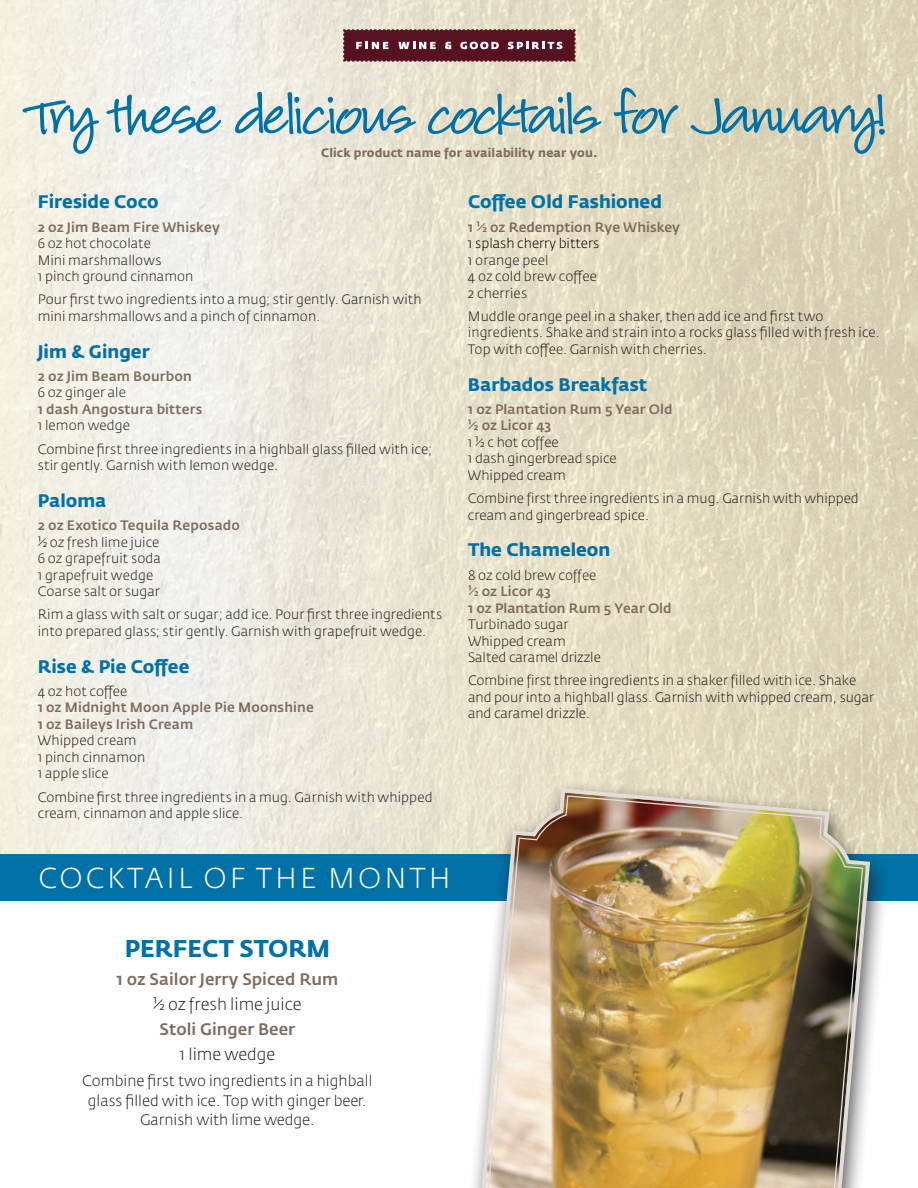
<style>
.page{position:relative;width:918px;height:1188px;background:#fff}
.page>*{position:absolute;margin:0;border:0;box-sizing:border-box;transform-origin:0 0}
.t1{font:63px "Louisiana";letter-spacing:-.045em;color:#0071a7}
.t2{font:300 28.5px "Fedra Sans Std";letter-spacing:.11em;color:#fff}
.t3{font:700 24px "Fedra Sans Std";color:#0071a7}
.t4{font:700 18px "Fedra Sans Std";color:#0071a7}
.t5{font:500 16.5px/24.9px "Fedra Sans Std";color:#7e6d5f;text-align:center}
.t6{font:300 15px/19.5px "Fedra Sans Std";color:#231f20;text-align:center}
.t7{font:300 13.5px/16.5px "Fedra Sans Std";color:#231f20}
.t8{font:500 13.5px "Fedra Sans Std";letter-spacing:.01em;color:#7e6d5f}
.t9{font:700 12px "Fedra Sans Std";letter-spacing:.01em;color:#7e6d5f}
.s1{font-weight:500;color:#7e6d5f}
.s2{color:#000}
.s3{font-weight:300;color:#231f20}
</style>
<div class="page">
<img style="left:0;top:0;width:918px;height:854px">
<div style="left:0;top:854px;width:918px;height:46px;background:#0071a7"></div>
<div style="left:465px;top:779px;width:426px;height:409px;background:#231f20;opacity:.75"></div>
<svg style="left:476px;top:786px;width:396px;height:402px"></svg>
<img style="left:484px;top:795px;width:380px;height:393px">
<svg style="left:343px;top:29px;width:233px;height:33px;background:#6d313e"></svg>
<p class="t1" style="left:32px;top:86px;width:856px">Try these delicious cocktails for January!</p>
<p class="t4" style="left:38px;top:190px;width:123px">Fireside Coco</p>
<p class="t8" style="left:38px;top:218px;width:184px">2 oz Jim Beam Fire Whiskey</p>
<p class="t7" style="left:38px;top:235px;width:115px">6 oz hot chocolate</p>
<p class="t7" style="left:38px;top:252px;width:125px">Mini marshmallows</p>
<p class="t7" style="left:38px;top:268px;width:157px">1 pinch ground cinnamon</p>
<p class="t7" style="left:38px;top:292px;width:385px">Pour first two ingredients into a mug; stir gently. Garnish with mini marshmallows and a pinch of cinnamon.</p>
<p class="t4" style="left:38px;top:340px;width:113px">Jim &amp; Ginger</p>
<p class="t8" style="left:38px;top:368px;width:156px">2 oz Jim Beam Bourbon</p>
<p class="t7" style="left:38px;top:385px;width:90px">6 oz ginger ale</p>
<p class="t8" style="left:38px;top:401px;width:166px">1 dash Angostura bitters</p>
<p class="t7" style="left:38px;top:418px;width:94px">1 lemon wedge</p>
<p class="t7" style="left:38px;top:441px;width:396px">Combine first three ingredients in a highball glass filled with ice; stir gently. Garnish with lemon wedge.</p>
<p class="t4" style="left:38px;top:489px;width:70px">Paloma</p>
<p class="t8" style="left:38px;top:517px;width:204px">2 oz Exotico Tequila Reposado</p>
<p class="t7" style="left:38px;top:534px;width:123px">½ oz fresh lime juice</p>
<p class="t7" style="left:38px;top:550px;width:125px">6 oz grapefruit soda</p>
<p class="t7" style="left:38px;top:567px;width:117px">1 grapefruit wedge</p>
<p class="t7" style="left:38px;top:583px;width:124px">Coarse salt or sugar</p>
<p class="t7" style="left:38px;top:607px;width:406px">Rim a glass with salt or sugar; add ice. Pour first three ingredients into prepared glass; stir gently. Garnish with grapefruit wedge.</p>
<p class="t4" style="left:38px;top:655px;width:153px">Rise &amp; Pie Coffee</p>
<p class="t7" style="left:38px;top:683px;width:91px">4 oz hot coffee</p>
<p class="t8" style="left:38px;top:699px;width:278px">1 oz Midnight Moon Apple Pie Moonshine</p>
<p class="t8" style="left:38px;top:716px;width:157px">1 oz Baileys Irish Cream</p>
<p class="t7" style="left:38px;top:733px;width:100px">Whipped cream</p>
<p class="t7" style="left:38px;top:749px;width:109px">1 pinch cinnamon</p>
<p class="t7" style="left:38px;top:766px;width:72px">1 apple slice</p>
<p class="t7" style="left:38px;top:789px;width:396px">Combine first three ingredients in a mug. Garnish with whipped cream, cinnamon and apple slice.</p>
<p class="t9" style="left:321px;top:145px;width:278px">Click product name for availability near you.</p>
<p class="t4" style="left:468px;top:190px;width:196px">Coffee Old Fashioned</p>
<p class="t7" style="left:468px;top:219px;width:214px"><span class="s1">1 ½ oz Redemption Rye Whiskey<br></span><span class="s2">1 splash cherry bitters<br></span>1 orange peel<br>4 oz cold brew coffee<br>2 cherries</p>
<p class="t7" style="left:468px;top:308px;width:413px">Muddle orange peel in a shaker, then add ice and first two ingredients. Shake and strain into a rocks glass filled with fresh ice.<br>Top with coffee. Garnish with cherries.</p>
<p class="t4" style="left:468px;top:373px;width:181px">Barbados Breakfast</p>
<p class="t7" style="left:468px;top:401px;width:206px"><span class="s1">1 oz Plantation Rum 5 Year Old ½ oz Licor 43<br></span>1 ½ c hot coffee<br>1 dash gingerbread spice<br>Whipped cream</p>
<p class="t7" style="left:468px;top:490px;width:392px">Combine first three ingredients in a mug. Garnish with whipped cream and gingerbread spice.</p>
<p class="t4" style="left:468px;top:538px;width:144px">The Chameleon</p>
<p class="t7" style="left:468px;top:567px;width:205px">8 oz cold brew coffee<br><span class="s1">½ oz Licor 43<br>1 oz Plantation Rum 5 Year Old<br></span>Turbinado sugar<br>Whipped cream<br>Salted caramel drizzle</p>
<p class="t7" style="left:468px;top:673px;width:408px">Combine first three ingredients in a shaker filled with ice. Shake and pour into a highball glass. Garnish with whipped cream, sugar and caramel drizzle.</p>
<p class="t2" style="left:38px;top:861px;width:414px">COCKTAIL OF THE MONTH</p>
<p class="t3" style="left:125px;top:933px;width:207px">PERFECT STORM</p>
<p class="t5" style="left:117px;top:967px;width:223px">1 oz Sailor Jerry Spiced Rum <span class="s3">½ oz fresh lime juice<br></span>Stoli Ginger Beer<br><span class="s3">1 lime wedge</span></p>
<p class="t6" style="left:82px;top:1071px;width:292px">Combine first two ingredients in a highball glass filled with ice. Top with ginger beer.<br>Garnish with lime wedge.</p>
</div>
